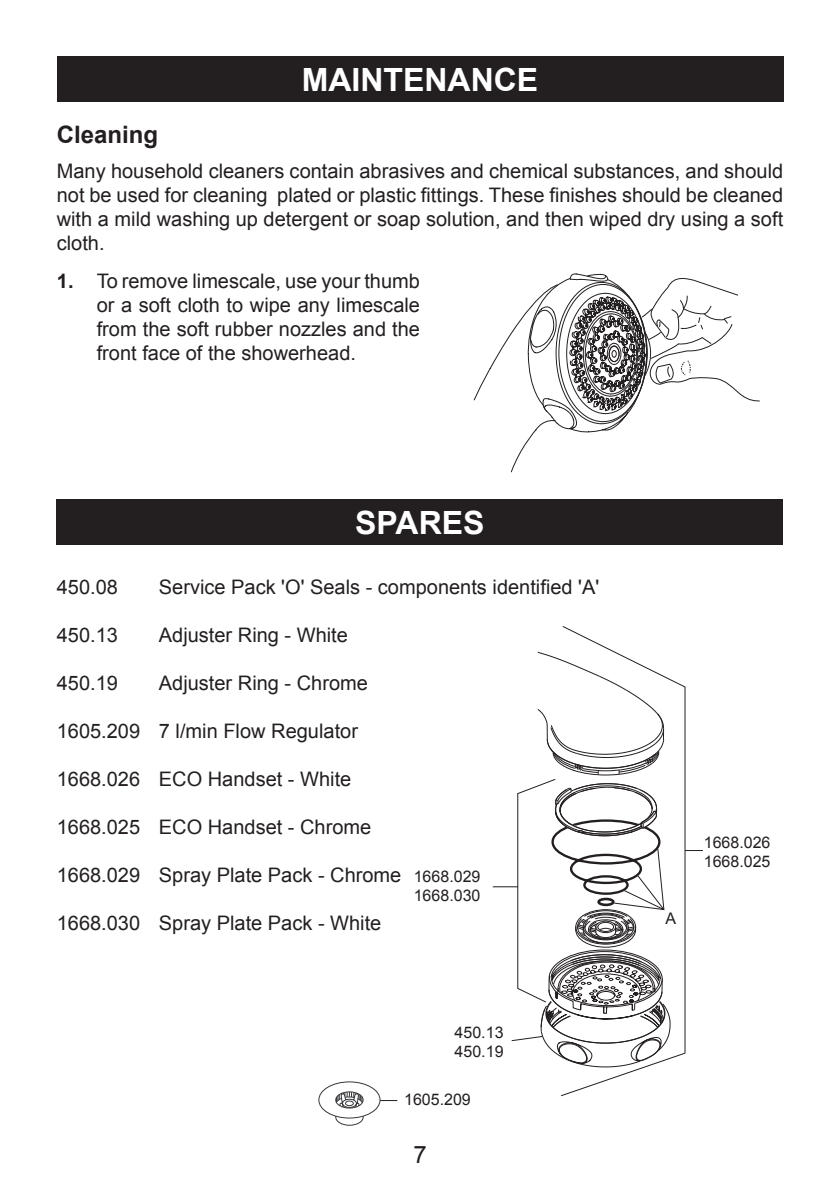
<style>
.page{position:relative;width:840px;height:1191px;background:#fff}
.page>*{position:absolute;margin:0;border:0;box-sizing:border-box;transform-origin:0 0}
.Heading_1{font:700 32px "Arial";color:#fff}
._12pt_bld_1_0_Aft__H{font:700 24px "Arial";color:#231f20}
.t1{font:24px "Arial";color:#231f20}
.Parts_list{font:20px "Arial";color:#231f20}
.Body_copy__regular{font:20px/24px "Arial";color:#231f20;text-align:justify}
._1_2_3{font:20px/24px "Arial";color:#231f20;text-align:justify}
.Body_copy{font:16px "Arial";color:#231f20}
._1_2_3-2{font:16px "Arial";color:#231f20}
.s1{font-weight:700}
</style>
<div class="page">
<svg style="left:473px;top:274px;width:286px;height:198px"></svg>
<div style="left:57px;top:57px;width:725px;height:45px;background:#231f20"></div>
<div style="left:57px;top:499px;width:725px;height:45px;background:#231f20"></div>
<svg style="left:318px;top:626px;width:384px;height:499px"></svg>
<p class="Heading_1" style="left:301px;top:59px;width:238px">MAINTENANCE</p>
<p class="_12pt_bld_1_0_Aft__H" style="left:57px;top:118px;width:103px">Cleaning</p>
<p class="Body_copy__regular" style="left:57px;top:159px;width:727px">Many household cleaners contain abrasives and chemical substances, and should not be used for cleaning plated or plastic fittings. These finishes should be cleaned with a mild washing up detergent or soap solution, and then wiped dry using a soft cloth.</p>
<p class="_1_2_3" style="left:97px;top:269px;width:325px;text-indent:-40px"><span class="s1">1.</span> To remove limescale, use your thumb or a soft cloth to wipe any limescale from the soft rubber nozzles and the front face of the showerhead.</p>
<p class="Heading_1" style="left:355px;top:501px;width:131px">SPARES</p>
<p class="Parts_list" style="left:57px;top:574px;width:63px">450.08</p>
<p class="Parts_list" style="left:159px;top:574px;width:441px">Service Pack 'O' Seals - components identified 'A'</p>
<p class="Parts_list" style="left:57px;top:622px;width:63px">450.13</p>
<p class="Parts_list" style="left:159px;top:622px;width:190px">Adjuster Ring - White</p>
<p class="Parts_list" style="left:57px;top:670px;width:63px">450.19</p>
<p class="Parts_list" style="left:159px;top:670px;width:210px">Adjuster Ring - Chrome</p>
<p class="Parts_list" style="left:57px;top:718px;width:302px">1605.209 7 l/min Flow Regulator</p>
<p class="Parts_list" style="left:57px;top:766px;width:296px">1668.026 ECO Handset - White</p>
<p class="Parts_list" style="left:57px;top:814px;width:316px">1668.025 ECO Handset - Chrome</p>
<p class="Parts_list" style="left:57px;top:862px;width:346px">1668.029 Spray Plate Pack - Chrome</p>
<p class="Parts_list" style="left:57px;top:910px;width:326px">1668.030 Spray Plate Pack - White</p>
<p class="Body_copy" style="left:413px;top:866px;width:68px">1668.029</p>
<p class="Body_copy" style="left:413px;top:885px;width:68px">1668.030</p>
<p class="Body_copy" style="left:454px;top:1022px;width:50px">450.13</p>
<p class="Body_copy" style="left:454px;top:1041px;width:50px">450.19</p>
<p class="_1_2_3-2" style="left:404px;top:1089px;width:68px">1605.209</p>
<p class="t1" style="left:413px;top:1139px;width:15px">7</p>
<p class="Body_copy" style="left:665px;top:907px;width:12px">A</p>
<p class="Body_copy" style="left:703px;top:832px;width:68px">1668.026</p>
<p class="Body_copy" style="left:703px;top:851px;width:68px">1668.025</p>
</div>
